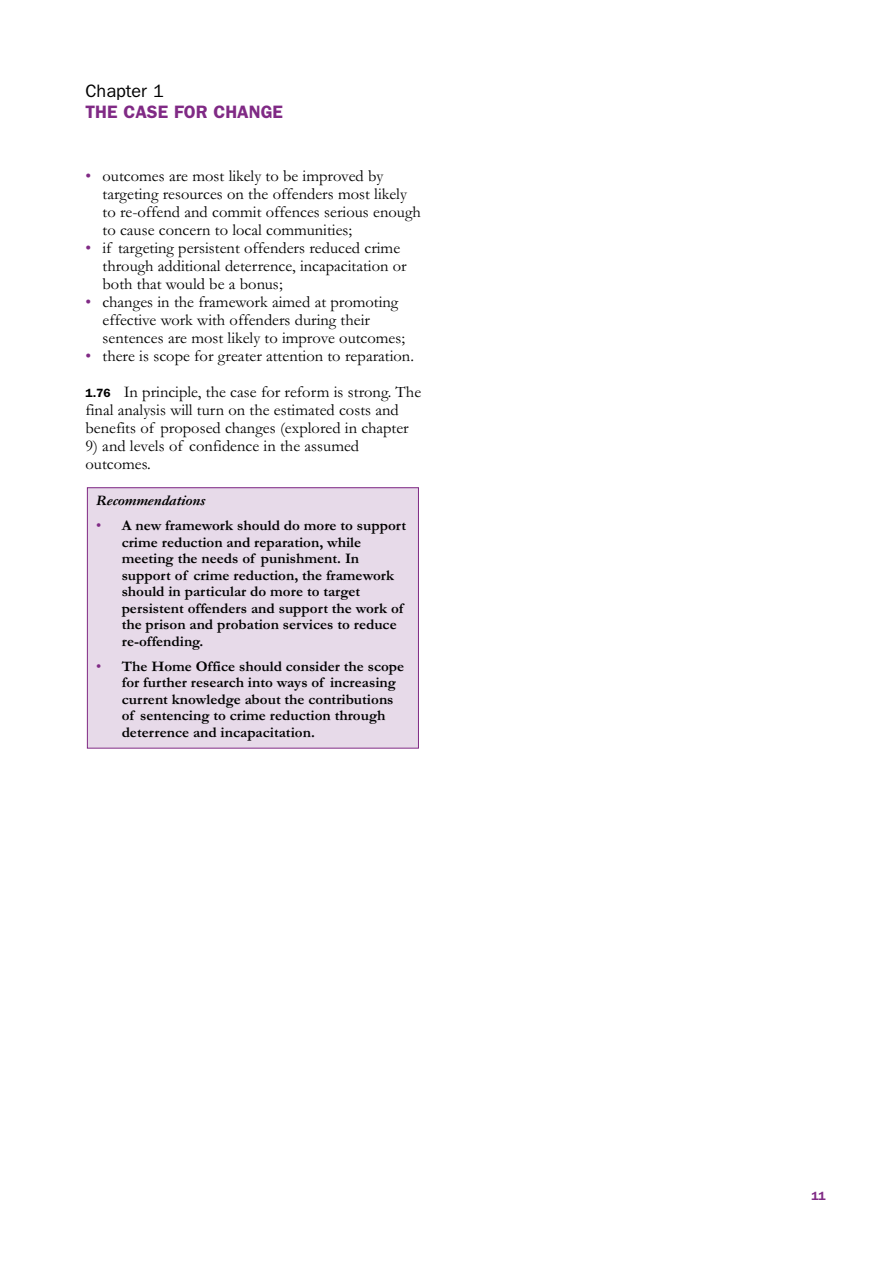
<style>
.page{position:relative;width:893px;height:1262px;background:#fff}
.page>*{position:absolute;margin:0;border:0;box-sizing:border-box;transform-origin:0 0}
.t1{font:600 18px "Franklin Gothic";color:#802a85}
.t2{font:18px "Franklin Gothic";color:#000}
.t3{font:16.5px/18px "Garamond";color:#000}
.t4{font:700 15px/16.5px "Garamond";color:#000}
.t5{font:italic 700 15px "Garamond";color:#000}
.t6{font:600 12px "Franklin Gothic";color:#802a85}
.s1{color:#802a85}
.s2{font-family:"Franklin Gothic";font-weight:600;font-size:12px}
.s3{font-weight:400;color:#802a85}
</style>
<div class="page">
<div style="left:87px;top:488px;width:331px;height:260px;background:#e7dae9"></div>
<div style="left:87px;top:487px;width:332px;height:261px;border:1px solid #802a85"></div>
<p class="t2" style="left:85px;top:85px;width:80px">Chapter 1</p>
<p class="t1" style="left:85px;top:106px;width:199px">THE CASE FOR CHANGE</p>
<p class="t3" style="left:102px;top:169px;width:320px;text-indent:-17px"><span class="s1">•</span> outcomes are most likely to be improved by targeting resources on the offenders most likely to re-offend and commit offences serious enough to cause concern to local communities;</p>
<p class="t3" style="left:102px;top:241px;width:306px;text-indent:-17px"><span class="s1">•</span> if targeting persistent offenders reduced crime through additional deterrence, incapacitation or both that would be a bonus;</p>
<p class="t3" style="left:102px;top:295px;width:304px;text-indent:-17px"><span class="s1">•</span> changes in the framework aimed at promoting effective work with offenders during their sentences are most likely to improve outcomes;</p>
<p class="t3" style="left:85px;top:340px;width:337px;line-height:36px"><span class="s1">•</span> there is scope for greater attention to reparation.<br><span class="s2">1.76</span> In principle, the case for reform is strong. The</p>
<p class="t3" style="left:85px;top:403px;width:325px">final analysis will turn on the estimated costs and benefits of proposed changes (explored in chapter</p>
<p class="t3" style="left:85px;top:439px;width:275px">9) and levels of confidence in the assumed outcomes.</p>
<p class="t5" style="left:96px;top:491px;width:111px">Recommendations</p>
<p class="t4" style="left:122px;top:519px;width:286px;text-indent:-25px"><span class="s3">•</span> A new framework should do more to support crime reduction and reparation, while meeting the needs of punishment. In support of crime reduction, the framework should in particular do more to target persistent offenders and support the work of the prison and probation services to reduce re-offending.</p>
<p class="t4" style="left:122px;top:659px;width:284px;text-indent:-25px"><span class="s3">•</span> The Home Office should consider the scope for further research into ways of increasing current knowledge about the contributions of sentencing to crime reduction through deterrence and incapacitation.</p>
<p class="t6" style="left:811px;top:1191px;width:16px">11</p>
</div>
